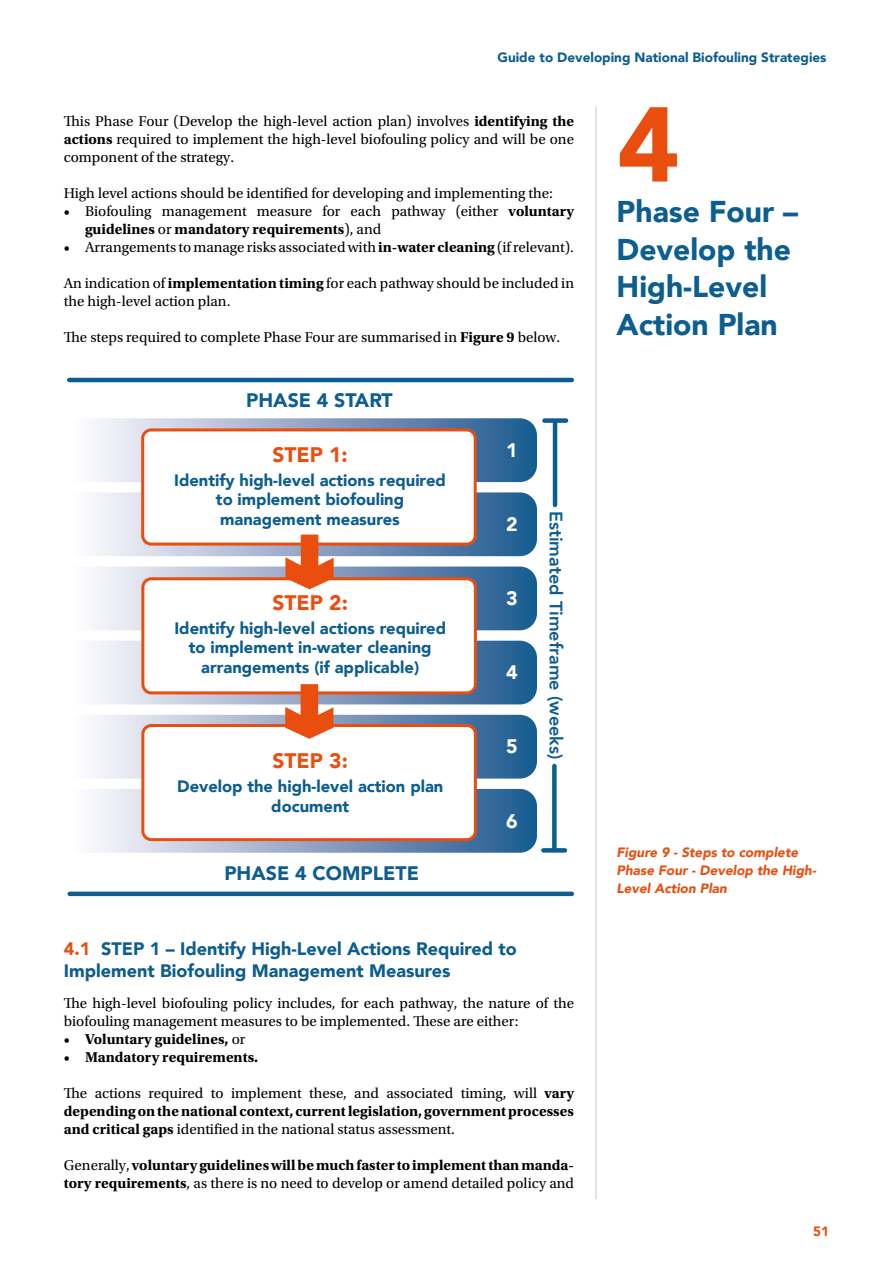
<style>
.page{position:relative;width:893px;height:1263px;background:#fff}
.page>*{position:absolute;margin:0;border:0;box-sizing:border-box;transform-origin:0 0}
.t1{font:900 105px "Avenir";color:#e94e0f}
.t2{font:900 30px/37.5px "Avenir";color:#0c5d90}
.t3{font:900 21px "Avenir";color:#e94e0f}
.t4{font:900 19.5px "Avenir";color:#0c5d90}
.t5{font:900 19.5px "Avenir";color:#fff}
.t6{font:900 18px/22.5px "Avenir";color:#0c5d90}
.t7{font:800 18px "Avenir";color:#0c5d90}
.t8{font:900 16.5px/19.5px "Avenir";color:#0c5d90;text-align:center}
.t9{font:15px/18px "Utopia Std";color:#000}
.t10{font:700 15px/18px "Utopia Std";color:#000}
.t11{font:italic 900 13.5px/18px "Avenir";color:#e94e0f}
.t12{font:900 13.5px "Avenir";color:#0c5d90}
.t13{font:900 13.5px "Avenir";color:#e94e0f}
.s1{font-weight:700}
.s2{color:#e94e0f}
.s3{font-weight:400}
</style>
<div class="page">
<svg style="left:95px;top:418px;width:442px;height:64px;background:#88a4c3"></svg>
<svg style="left:95px;top:789px;width:442px;height:64px;background:#89a4c2"></svg>
<div style="left:143px;top:430px;width:332px;height:114px;background:#fff;border-radius:9px"></div>
<div style="left:141px;top:428px;width:336px;height:118px;border:3px solid #e94e0f;border-radius:9px"></div>
<hr style="left:69px;top:378px;width:503px;height:4px;background:#0c5d90">
<div style="left:70px;top:891px;width:502px;height:5px;background:#0c5d90"></div>
<div style="left:143px;top:725px;width:332px;height:115px;background:#fff;border-radius:9px"></div>
<div style="left:141px;top:724px;width:336px;height:117px;border:3px solid #e94e0f;border-radius:9px"></div>
<svg style="left:95px;top:492px;width:442px;height:138px"></svg>
<div style="left:301px;top:535px;width:17px;height:39px;background:#e94e0f"></div>
<svg style="left:95px;top:641px;width:442px;height:137px"></svg>
<div style="left:301px;top:684px;width:17px;height:40px;background:#e94e0f"></div>
<div style="left:552px;top:766px;width:5px;height:83px;background:#0c5d90"></div>
<div style="left:543px;top:848px;width:22px;height:5px;background:#0c5d90"></div>
<hr style="left:553px;top:421px;width:4px;height:84px;background:#0c5d90">
<div style="left:544px;top:418px;width:22px;height:5px;background:#0c5d90"></div>
<hr style="left:595px;top:106px;width:2px;height:1093px;background:#dadada">
<p class="t12" style="left:497px;top:46px;width:330px">Guide to Developing National Biofouling Strategies</p>
<p class="t9" style="left:64px;top:112px;width:512px;text-align:justify">This Phase Four (Develop the high-level action plan) involves <span class="s1">identifying the actions</span> required to implement the high-level biofouling policy and will be one component of the strategy.</p>
<p class="t9" style="left:64px;top:184px;width:491px">High level actions should be identified for developing and implementing the:</p>
<p class="t9" style="left:85px;top:202px;width:490px;text-indent:-21px">• Biofouling management measure for each pathway (either <span class="s1">voluntary guidelines</span> or <span class="s1">mandatory requirements</span>), and</p>
<p class="t9" style="left:64px;top:238px;width:512px">• Arrangements to manage risks associated with <span class="s1">in-water cleaning</span> (if relevant).</p>
<p class="t9" style="left:64px;top:274px;width:512px">An indication of <span class="s1">implementation timing</span> for each pathway should be included in the high-level action plan.</p>
<p class="t9" style="left:64px;top:328px;width:498px">The steps required to complete Phase Four are summarised in <span class="s1">Figure 9</span> below.</p>
<h3 class="t4" style="left:246px;top:383px;width:148px">PHASE 4 START</h3>
<h3 class="t3" style="left:272px;top:437px;width:77px">STEP 1:</h3>
<p class="t8" style="left:174px;top:470px;width:273px">Identify high-level actions required to implement biofouling management measures</p>
<h3 class="t3" style="left:273px;top:585px;width:77px">STEP 2:</h3>
<p class="t8" style="left:174px;top:618px;width:273px">Identify high-level actions required to implement in-water cleaning arrangements (if applicable)</p>
<h3 class="t3" style="left:273px;top:743px;width:77px">STEP 3:</h3>
<p class="t8" style="left:177px;top:776px;width:268px">Develop the high-level action plan document</p>
<h3 class="t4" style="left:224px;top:856px;width:196px">PHASE 4 COMPLETE</h3>
<h3 class="t5" style="left:506px;top:433px;width:13px">1</h3>
<h3 class="t5" style="left:506px;top:507px;width:13px">2</h3>
<h3 class="t5" style="left:506px;top:582px;width:13px">3</h3>
<h3 class="t5" style="left:506px;top:656px;width:13px">4</h3>
<h3 class="t5" style="left:506px;top:730px;width:13px">5</h3>
<h3 class="t5" style="left:506px;top:804px;width:13px">6</h3>
<p class="t7" style="left:570px;top:511px;width:250px;rotate:90deg">Estimated Timeframe (weeks)</p>
<p class="t6" style="left:64px;top:937px;width:454px"><span class="s2">4.1</span> STEP 1 – Identify High-Level Actions Required to<br>Implement Biofouling Management Measures</p>
<p class="t9" style="left:64px;top:994px;width:512px">The high-level biofouling policy includes, for each pathway, the nature of the biofouling management measures to be implemented. These are either:</p>
<p class="t10" style="left:64px;top:1030px;width:183px"><span class="s3">•</span> Voluntary guidelines, <span class="s3">or</span></p>
<p class="t10" style="left:64px;top:1048px;width:196px"><span class="s3">•</span> Mandatory requirements.</p>
<p class="t9" style="left:64px;top:1084px;width:512px;text-align:justify">The actions required to implement these, and associated timing, will <span class="s1">vary depending on the national context, current legislation, government processes and critical gaps</span> identified in the national status assessment.</p>
<p class="t10" style="left:64px;top:1156px;width:512px"><span class="s3">Generally,</span> voluntary guidelines will be much faster to implement than manda&shy;tory requirements<span class="s3">, as there is no need to develop or amend detailed policy and</span></p>
<h1 class="t1" style="left:617px;top:55px;width:64px">4</h1>
<h2 class="t2" style="left:617px;top:192px;width:183px">Phase Four –<br>Develop the<br>High-Level<br>Action Plan</h2>
<p class="t11" style="left:617px;top:843px;width:201px">Figure 9 - Steps to complete<br>Phase Four - Develop the High-<br>Level Action Plan</p>
<p class="t13" style="left:813px;top:1220px;width:17px">51</p>
</div>
